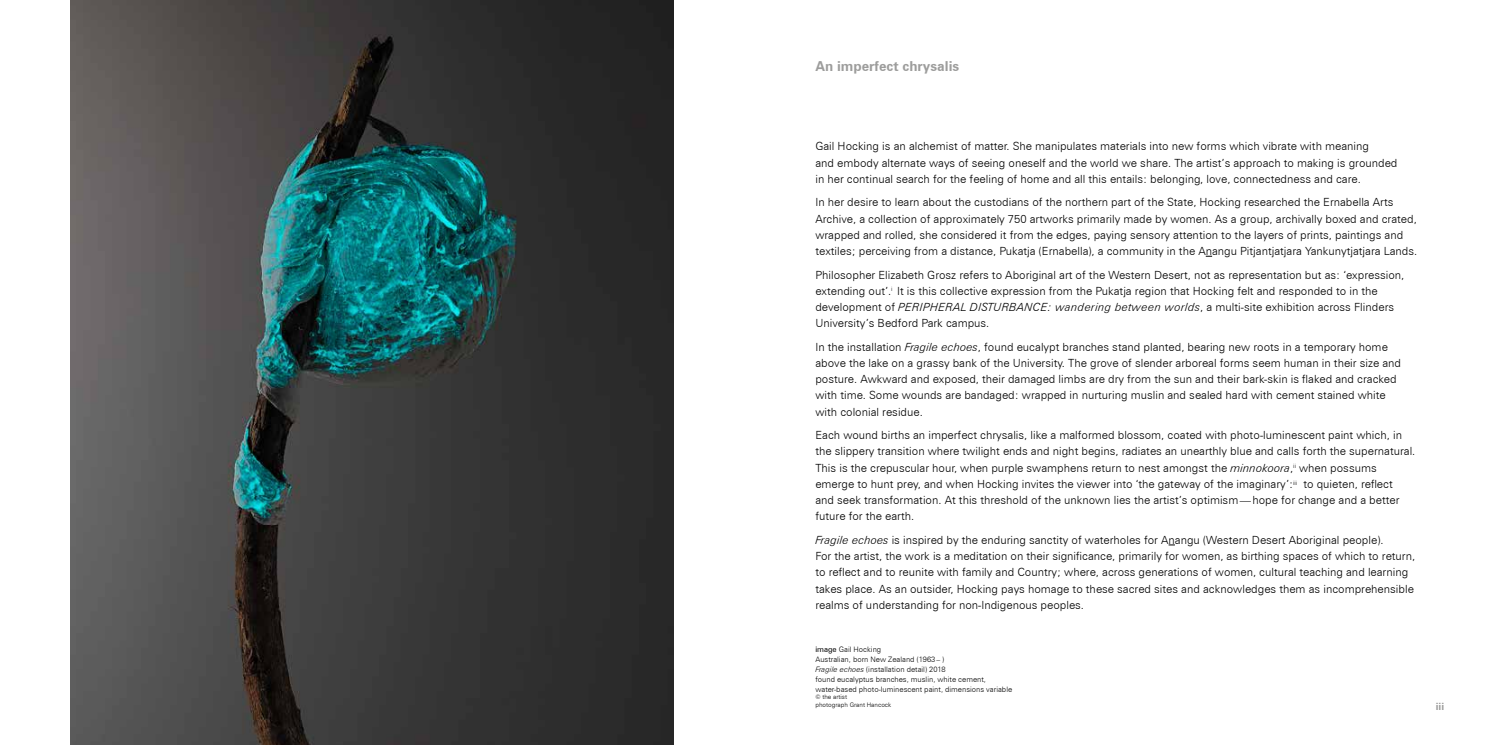
<style>
.page{position:relative;width:1489px;height:745px;background:#fff}
.page>*{position:absolute;margin:0;border:0;box-sizing:border-box;transform-origin:0 0}
.t1{font:700 13.75px "Zurich BT";color:#9d9d9c}
.t2{font:300 11.25px/16.2px "Zurich BT";color:#000}
.t3{font:700 10px "Zurich BT";color:#9d9d9c}
.t4{font:300 7.5px/10px "Zurich BT";color:#000}
.t5{font:300 6.25px/7.5px "Zurich BT";color:#000}
.s1{font-style:italic}
.s2{font-weight:400}
</style>
<div class="page">
<img style="left:71px;top:0;width:602px;height:744px">
<p class="t1" style="left:815px;top:57px;width:145px">an imperfect chrysalis</p>
<p class="t2" style="left:815px;top:138px;width:583px">Gail Hocking is an alchemist of matter. She manipulates materials into new forms which vibrate with meaning<br>and embody alternate ways of seeing oneself and the world we share. The artist’s approach to making is grounded in her continual search for the feeling of home and all this entails: belonging, love, connectedness and care.</p>
<p class="t2" style="left:815px;top:194px;width:603px">In her desire to learn about the custodians of the northern part of the State, Hocking researched the Ernabella Arts Archive, a collection of approximately 750 artworks primarily made by women. As a group, archivally boxed and crated, wrapped and rolled, she considered it from the edges, paying sensory attention to the layers of prints, paintings and textiles; perceiving from a distance, Pukatja (Ernabella), a community in the Anangu Pitjantjatjara Yankunytjatjara Lands.</p>
<p class="t2" style="left:815px;top:266px;width:590px">Philosopher Elizabeth Grosz refers to Aboriginal art of the Western Desert, not as representation but as: ‘expression, extending out’.<sup>i</sup> It is this collective expression from the Pukatja region that Hocking felt and responded to in the development of <span class="s1">PERIPHERAL DISTURBANCE: wandering between worlds</span>, a multi-site exhibition across Flinders University’s Bedford Park campus.</p>
<p class="t2" style="left:815px;top:338px;width:587px">In the installation <span class="s1">Fragile echoes</span>, found eucalypt branches stand planted, bearing new roots in a temporary home above the lake on a grassy bank of the University. The grove of slender arboreal forms seem human in their size and posture. Awkward and exposed, their damaged limbs are dry from the sun and their bark-skin is flaked and cracked with time. Some wounds are bandaged: wrapped in nurturing muslin and sealed hard with cement stained white with colonial residue.</p>
<p class="t2" style="left:815px;top:426px;width:601px">Each wound births an imperfect chrysalis, like a malformed blossom, coated with photo-luminescent paint which, in the slippery transition where twilight ends and night begins, radiates an unearthly blue and calls forth the supernatural.<br>This is the crepuscular hour, when purple swamphens return to nest amongst the <span class="s1">minnokoora</span>,<sup>ii</sup> when possums emerge to hunt prey, and when Hocking invites the viewer into ‘the gateway of the imaginary’:<sup>iii</sup> to quieten, reflect<br>and seek transformation. At this threshold of the unknown lies the artist’s optimism—hope for change and a better future for the earth.</p>
<p class="t2" style="left:815px;top:531px;width:601px"><span class="s1">Fragile echoes</span> is inspired by the enduring sanctity of waterholes for Anangu (Western Desert Aboriginal people).<br>For the artist, the work is a meditation on their significance, primarily for women, as birthing spaces of which to return, to reflect and to reunite with family and Country; where, across generations of women, cultural teaching and learning takes place. As an outsider, Hocking pays homage to these sacred sites and acknowledges them as incomprehensible realms of understanding for non-Indigenous peoples.</p>
<p class="t4" style="left:815px;top:643px;width:198px"><span class="s2">image</span> Gail Hocking<br>Australian, born New Zealand (1963– )<br><span class="s1">Fragile echoes</span> (installation detail) 2018<br>found eucalyptus branches, muslin, white cement, water-based photo-luminescent paint, dimensions variable</p>
<p class="t5" style="left:815px;top:692px;width:77px">© the artist<br>photograph Grant Hancock</p>
<p class="t3" style="left:1435px;top:699px;width:10px">iii</p>
</div>
